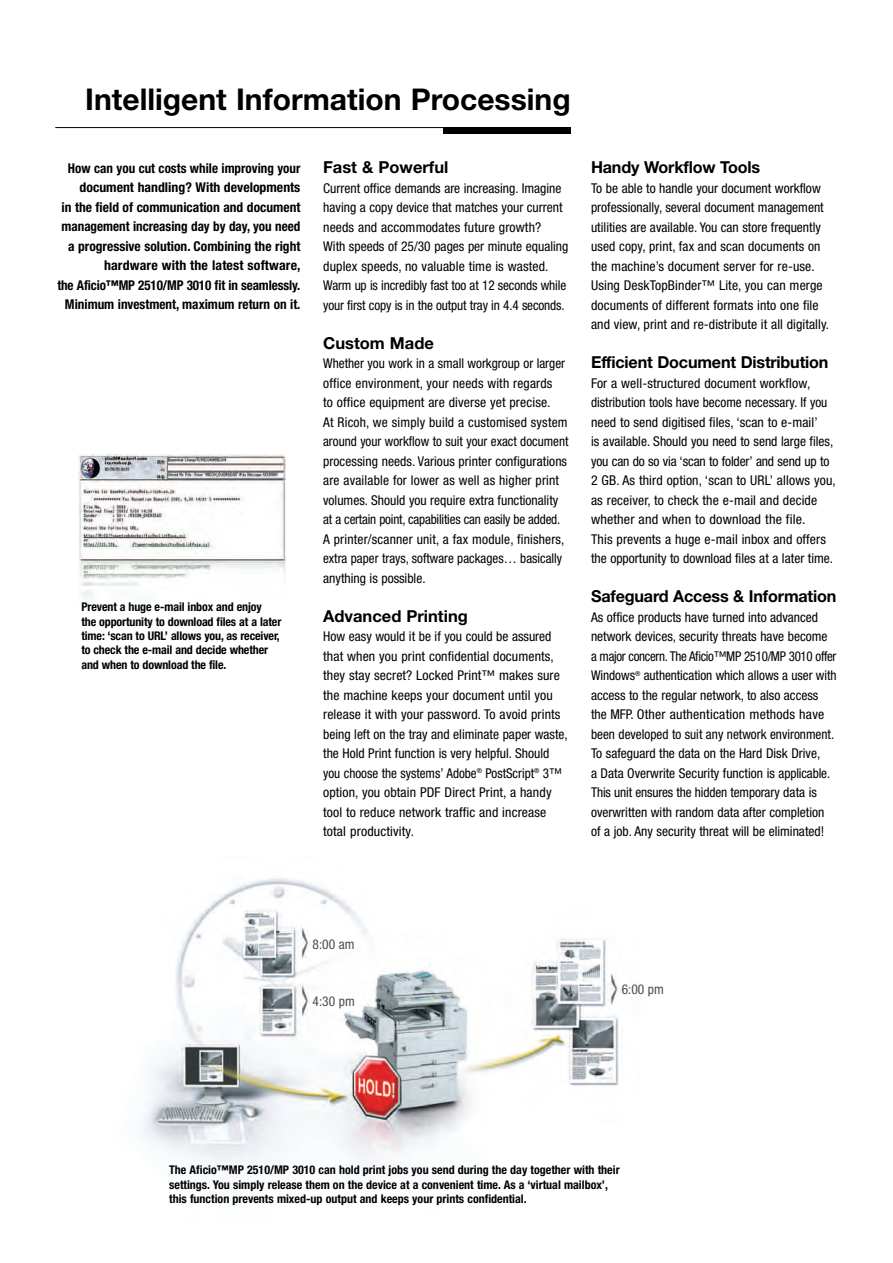
<style>
.page{position:relative;width:893px;height:1263px;background:#fff}
.page>*{position:absolute;margin:0;border:0;box-sizing:border-box;transform-origin:0 0}
.t1{font:700 30px "Helvetica Neue LT Std";color:#000}
.t2{font:700 16.5px "Helvetica Neue LT Std";letter-spacing:-.01em;color:#000}
.t3{font:condensed 13.5px/19.5px "Helvetica Neue LT Std";color:#000}
.t4{font:700 condensed 13.5px/19.5px "Helvetica Neue LT Std";color:#000;text-align:right}
.t5{font:condensed 13.5px "Helvetica Neue LT Std";color:#4d4d4d}
.t6{font:700 condensed 12px/14.4px "Helvetica Neue LT Std";color:#000}
</style>
<div class="page">
<img style="left:141px;top:878px;width:480px;height:288px">
<hr style="left:55px;top:127px;width:516px;height:1px;background:#000">
<div style="left:443px;top:128px;width:128px;height:6px;background:#000"></div>
<img style="left:79px;top:454px;width:206px;height:145px">
<h1 class="t1" style="left:85px;top:89px;width:487px">Intelligent Information Processing</h1>
<p class="t4" style="left:57px;top:159px;width:245px">How can you cut costs while improving your document handling? With developments<br>in the field of communication and document management increasing day by day, you need a progressive solution. Combining the right hardware with the latest software,<br>the Aficio™MP 2510/MP 3010 fit in seamlessly.<br>Minimum investment, maximum return on it.</p>
<p class="t2" style="left:323px;top:162px;width:127px">Fast &amp; Powerful</p>
<p class="t3" style="left:323px;top:179px;width:247px">Current office demands are increasing. Imagine having a copy device that matches your current needs and accommodates future growth?<br>With speeds of 25/30 pages per minute equaling duplex speeds, no valuable time is wasted.<br>Warm up is incredibly fast too at 12 seconds while your first copy is in the output tray in 4.4 seconds.</p>
<p class="t2" style="left:323px;top:337px;width:112px">Custom Made</p>
<p class="t3" style="left:323px;top:355px;width:247px">Whether you work in a small workgroup or larger office environment, your needs with regards<br>to office equipment are diverse yet precise.<br>At Ricoh, we simply build a customised system around your workflow to suit your exact document processing needs. Various printer configurations are available for lower as well as higher print volumes. Should you require extra functionality at a certain point, capabilities can easily be added.<br>A printer/scanner unit, a fax module, finishers, extra paper trays, software packages… basically anything is possible.</p>
<p class="t2" style="left:323px;top:610px;width:146px">Advanced Printing</p>
<p class="t3" style="left:323px;top:628px;width:246px">How easy would it be if you could be assured that when you print confidential documents, they stay secret? Locked Print™ makes sure the machine keeps your document until you release it with your password. To avoid prints being left on the tray and eliminate paper waste, the Hold Print function is very helpful. Should you choose the systems’ Adobe<sup>®</sup> PostScript<sup>®</sup> 3™ option, you obtain PDF Direct Print, a handy tool to reduce network traffic and increase total productivity.</p>
<p class="t6" style="left:81px;top:601px;width:201px">Prevent a huge e-mail inbox and enjoy<br>the opportunity to download files at a later time: ‘scan to URL’ allows you, as receiver, to check the e-mail and decide whether and when to download the file.</p>
<p class="t2" style="left:591px;top:162px;width:171px">Handy Workflow Tools</p>
<p class="t3" style="left:591px;top:179px;width:240px">To be able to handle your document workflow professionally, several document management utilities are available. You can store frequently used copy, print, fax and scan documents on the machine’s document server for re-use.<br>Using DeskTopBinder™ Lite, you can merge documents of different formats into one file and view, print and re-distribute it all digitally.</p>
<p class="t2" style="left:591px;top:357px;width:239px">Efficient Document Distribution</p>
<p class="t3" style="left:591px;top:374px;width:246px">For a well-structured document workflow, distribution tools have become necessary. If you need to send digitised files, ‘scan to e-mail’<br>is available. Should you need to send large files, you can do so via ‘scan to folder’ and send up to 2 GB. As third option, ‘scan to URL’ allows you, as receiver, to check the e-mail and decide whether and when to download the file.<br>This prevents a huge e-mail inbox and offers the opportunity to download files at a later time.</p>
<p class="t2" style="left:591px;top:591px;width:247px">Safeguard Access &amp; Information</p>
<p class="t3" style="left:591px;top:608px;width:247px">As office products have turned into advanced network devices, security threats have become a major concern. The Aficio™MP 2510/MP 3010 offer Windows<sup>®</sup> authentication which allows a user with access to the regular network, to also access the MFP. Other authentication methods have been developed to suit any network environment.<br>To safeguard the data on the Hard Disk Drive,<br>a Data Overwrite Security function is applicable.<br>This unit ensures the hidden temporary data is overwritten with random data after completion of a job. Any security threat will be eliminated!</p>
<p class="t5" style="left:313px;top:939px;width:43px">8:00 am</p>
<p class="t5" style="left:313px;top:997px;width:44px">4:30 pm</p>
<p class="t5" style="left:622px;top:985px;width:44px">6:00 pm</p>
<p class="t6" style="left:169px;top:1164px;width:452px">The Aficio™MP 2510/MP 3010 can hold print jobs you send during the day together with their settings. You simply release them on the device at a convenient time. As a ‘virtual mailbox’, this function prevents mixed-up output and keeps your prints confidential.</p>
</div>
